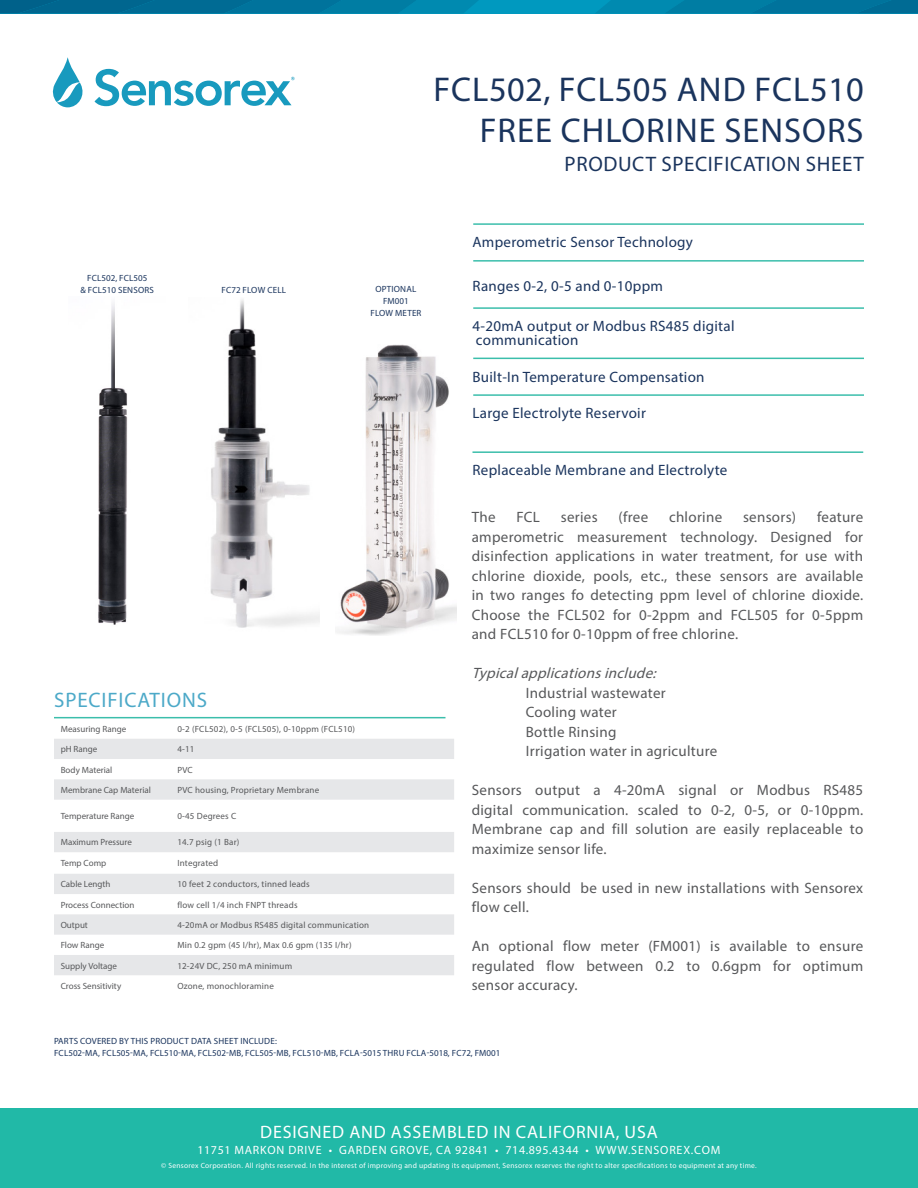
<style>
.page{position:relative;width:918px;height:1188px;background:#fff}
.page>*{position:absolute;margin:0;border:0;box-sizing:border-box;transform-origin:0 0}
.t1{font:34.5px "Myriad Pro";letter-spacing:.03em;color:#1a345d}
.t2{font:21px "Myriad Pro";letter-spacing:.03em;color:#1a345d}
.t3{font:21px "Myriad Pro";letter-spacing:.04em;color:#4ca9c8}
.t4{font:18px "Myriad Pro";letter-spacing:.045em;color:#fff}
.t5{font:15px/19.5px "Myriad Pro";letter-spacing:.02em;color:#57585a;text-align:justify}
.t6{font:15px "Myriad Pro";letter-spacing:.02em;color:#1a345d}
.t7{font:italic 15px "Myriad Pro";color:#57585a}
.t8{font:12px "Myriad Pro";letter-spacing:.07em;color:#fff}
.t9{font:9px "Myriad Pro";letter-spacing:.015em;color:#57585a}
.t10{font:9px "Myriad Pro";letter-spacing:.02em;color:#1a345d}
.t11{font:7.5px "Myriad Pro";letter-spacing:.035em;color:#fff}
</style>
<div class="page">
<svg style="left:52px;top:57px;width:31px;height:50px"></svg>
<svg style="left:95px;top:69px;width:200px;height:37px"></svg>
<div style="left:0;top:0;width:918px;height:14px;background:#0099bf"></div>
<svg style="left:0;top:0;width:478px;height:14px"></svg>
<svg style="left:596px;top:0;width:322px;height:14px"></svg>
<hr style="left:473px;top:223px;width:391px;height:2px;background:#3bbeab">
<hr style="left:473px;top:260px;width:391px;height:2px;background:#3bbeab">
<hr style="left:473px;top:307px;width:391px;height:2px;background:#3bbeab">
<hr style="left:473px;top:358px;width:391px;height:1px;background:#3bbeab">
<hr style="left:473px;top:394px;width:391px;height:2px;background:#3bbeab">
<svg style="left:54px;top:739px;width:400px;height:236px;fill:#e6e7e9"></svg>
<hr style="left:54px;top:717px;width:392px;height:1px;background:#3bbeab">
<img style="left:98px;top:303px;width:30px;height:322px">
<img style="left:210px;top:299px;width:109px;height:329px">
<img style="left:336px;top:344px;width:120px;height:291px">
<hr style="left:472px;top:451px;width:391px;height:2px;background:#3bbeab">
<div style="left:0;top:1108px;width:918px;height:80px;background:#21b9a7"></div>
<p class="t1" style="left:433px;top:68px;width:432px">FCL502, FCL505 AND FCL510</p>
<p class="t1" style="left:480px;top:109px;width:385px">FREE CHLORINE SENSORS</p>
<p class="t2" style="left:565px;top:151px;width:301px">PRODUCT SPECIFICATION SHEET</p>
<p class="t10" style="left:87px;top:272px;width:62px">FCL502, FCL505</p>
<p class="t10" style="left:80px;top:284px;width:75px">&amp; FCL510 SENSORS</p>
<p class="t10" style="left:222px;top:285px;width:66px">FC72 FLOW CELL</p>
<p class="t10" style="left:376px;top:283px;width:42px">OPTIONAL</p>
<p class="t10" style="left:383px;top:295px;width:27px">FM001</p>
<p class="t10" style="left:370px;top:307px;width:52px">FLOW METER</p>
<p class="t3" style="left:54px;top:687px;width:154px">SPECIFICATIONS</p>
<p class="t9" style="left:61px;top:723px;width:67px">Measuring Range</p>
<p class="t9" style="left:177px;top:723px;width:179px">0-2 (FCL502), 0-5 (FCL505), 0-10ppm (FCL510)</p>
<p class="t9" style="left:61px;top:744px;width:38px">pH Range</p>
<p class="t9" style="left:177px;top:744px;width:19px">4-11</p>
<p class="t9" style="left:61px;top:764px;width:53px">Body Material</p>
<p class="t9" style="left:177px;top:764px;width:17px">PVC</p>
<p class="t9" style="left:61px;top:784px;width:92px">Membrane Cap Material</p>
<p class="t9" style="left:177px;top:784px;width:143px">PVC housing, Proprietary Membrane</p>
<p class="t9" style="left:61px;top:811px;width:75px">Temperature Range</p>
<p class="t9" style="left:177px;top:811px;width:60px">0-45 Degrees C</p>
<p class="t9" style="left:61px;top:837px;width:73px">Maximum Pressure</p>
<p class="t9" style="left:177px;top:837px;width:64px">14.7 psig (1 Bar)</p>
<p class="t9" style="left:61px;top:858px;width:47px">Temp Comp</p>
<p class="t9" style="left:177px;top:858px;width:42px">Integrated</p>
<p class="t9" style="left:61px;top:879px;width:51px">Cable Length</p>
<p class="t9" style="left:177px;top:879px;width:134px">10 feet 2 conductors, tinned leads</p>
<p class="t9" style="left:61px;top:899px;width:75px">Process Connection</p>
<p class="t9" style="left:177px;top:899px;width:122px">flow cell 1/4 inch FNPT threads</p>
<p class="t9" style="left:61px;top:919px;width:29px">Output</p>
<p class="t9" style="left:177px;top:919px;width:193px">4-20mA or Modbus RS485 digital communication</p>
<p class="t9" style="left:61px;top:940px;width:45px">Flow Range</p>
<p class="t9" style="left:177px;top:940px;width:176px">Min 0.2 gpm (45 I/hr), Max 0.6 gpm (135 I/hr)</p>
<p class="t9" style="left:61px;top:960px;width:58px">Supply Voltage</p>
<p class="t9" style="left:177px;top:960px;width:116px">12-24V DC, 250 mA minimum</p>
<p class="t9" style="left:61px;top:980px;width:62px">Cross Sensitivity</p>
<p class="t9" style="left:177px;top:980px;width:98px">Ozone, monochloramine</p>
<p class="t6" style="left:472px;top:233px;width:222px">Amperometric Sensor Technology</p>
<p class="t6" style="left:472px;top:277px;width:192px">Ranges 0-2, 0-5 and 0-10ppm</p>
<p class="t6" style="left:472px;top:316px;width:264px">4-20mA output or Modbus RS485 digital</p>
<p class="t6" style="left:476px;top:331px;width:104px">communication</p>
<p class="t6" style="left:472px;top:367px;width:234px">Built-In Temperature Compensation</p>
<p class="t6" style="left:472px;top:403px;width:175px">Large Electrolyte Reservoir</p>
<p class="t6" style="left:472px;top:461px;width:256px">Replaceable Membrane and Electrolyte</p>
<p class="t5" style="left:472px;top:507px;width:25px">The</p>
<p class="t5" style="left:516px;top:507px;width:25px">FCL</p>
<p class="t5" style="left:561px;top:507px;width:38px">series</p>
<p class="t5" style="left:619px;top:507px;width:31px">(free</p>
<p class="t5" style="left:669px;top:507px;width:55px">chlorine</p>
<p class="t5" style="left:743px;top:507px;width:55px">sensors)</p>
<p class="t5" style="left:472px;top:507px;width:393px;text-indent:345px">feature amperometric measurement technology. Designed for disinfection applications in water treatment, for use with chlorine dioxide, pools, etc., these sensors are available in two ranges fo detecting ppm level of chlorine dioxide.<br>Choose the FCL502 for 0-2ppm and FCL505 for 0-5ppm and FCL510 for 0-10ppm of free chlorine.</p>
<p class="t7" style="left:472px;top:664px;width:190px">Typicalapplicationsinclude:</p>
<p class="t5" style="left:526px;top:683px;width:142px">Industrial wastewater</p>
<p class="t5" style="left:526px;top:702px;width:92px">Cooling water</p>
<p class="t5" style="left:526px;top:722px;width:92px">Bottle Rinsing</p>
<p class="t5" style="left:526px;top:741px;width:193px">Irrigation water in agriculture</p>
<p class="t5" style="left:472px;top:780px;width:393px">Sensors output a 4-20mA signal or Modbus RS485 digital communication. scaled to 0-2, 0-5, or 0-10ppm.<br>Membrane cap and fill solution are easily replaceable to maximize sensor life.</p>
<p class="t5" style="left:472px;top:878px;width:393px">Sensors should be used in new installations with Sensorex flow cell.</p>
<p class="t5" style="left:472px;top:936px;width:393px">An optional flow meter (FM001) is available to ensure regulated flow between 0.2 to 0.6gpm for optimum sensor accuracy.</p>
<p class="t10" style="left:54px;top:1035px;width:224px">PARTS COVERED BY THIS PRODUCT DATA SHEET INCLUDE:</p>
<p class="t10" style="left:54px;top:1047px;width:448px">FCL502-MA, FCL505-MA, FCL510-MA, FCL502-MB, FCL505-MB, FCL510-MB, FCLA-5015 THRU FCLA-5018, FC72, FM001</p>
<p class="t4" style="left:260px;top:1120px;width:399px">DESIGNED AND ASSEMBLED IN CALIFORNIA, USA</p>
<p class="t8" style="left:197px;top:1143px;width:525px">11751 MARKON DRIVE • GARDEN GROVE, CA 92841 • 714.895.4344 • WWW.SENSOREX.COM</p>
<p class="t11" style="left:161px;top:1161px;width:597px">© Sensorex Corporation. All rights reserved. In the interest of improving and updating its equipment, Sensorex reserves the right to alter specifications to equipment at any time.</p>
</div>
